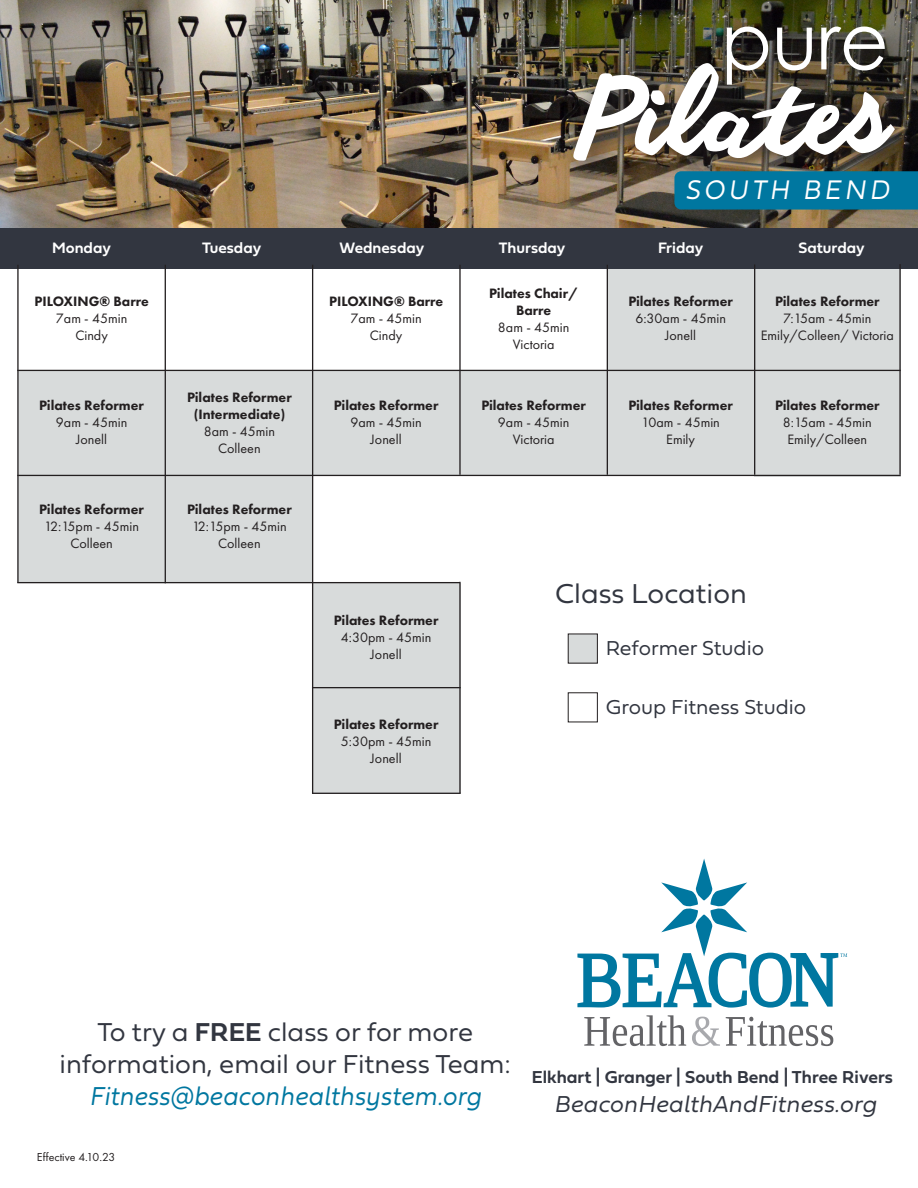
<style>
.page{position:relative;width:918px;height:1188px;background:#fff}
.page>*{position:absolute;margin:0;border:0;box-sizing:border-box;transform-origin:0 0}
.t1{font:100.5px "anothershabby";color:#fff;scale:.95 1}
.t2{font:78.75px "Century Gothic";color:#fff;scale:.95 1}
.t3{font:28.5px "Fieldwork Geo Light";color:#323640}
.t4{font:italic 300 28.05px "Fieldwork";letter-spacing:.125em;color:#fff;scale:.95 1}
.t5{font:27px/32.4px "Fieldwork Geo Light";color:#323640;text-align:center}
.t6{font:italic 300 24px "Fieldwork";color:#323640}
.t7{font:21px "Fieldwork Geo Light";color:#323640}
.t8{font:18px "Fieldwork Geo Demibold";color:#323640}
.t9{font:15.75px "Fieldwork Geo Demibold";color:#fff}
.t10{font:14.1px "Futura PT";color:#231f20}
.t11{font:800 14.1px/17px "Futura PT";color:#231f20;text-align:center}
.t12{font:12px "Futura PT";color:#231f20}
.s1{font-family:"Fieldwork Geo Demibold"}
.s2{font-family:"Fieldwork";font-weight:300;font-style:italic;color:#0077a0}
</style>
<div class="page">
<div style="left:313px;top:583px;width:148px;height:104px;background:#d8dbdb"></div>
<div style="left:754px;top:265px;width:147px;height:106px;background:#d8dbdb"></div>
<div style="left:165px;top:476px;width:148px;height:106px;background:#d8dbdb"></div>
<div style="left:607px;top:369px;width:147px;height:106px;background:#d8dbdb"></div>
<div style="left:313px;top:687px;width:148px;height:106px;background:#d8dbdb"></div>
<div style="left:313px;top:368px;width:147px;height:107px;background:#d8dbdb"></div>
<div style="left:313px;top:264px;width:149px;height:106px;background:#fff"></div>
<div style="left:18px;top:475px;width:147px;height:107px;background:#d8dbdb"></div>
<div style="left:754px;top:370px;width:147px;height:107px;background:#d8dbdb"></div>
<div style="left:460px;top:370px;width:146px;height:105px;background:#d8dbdb"></div>
<div style="left:18px;top:371px;width:147px;height:104px;background:#d8dbdb"></div>
<div style="left:608px;top:265px;width:147px;height:105px;background:#d8dbdb"></div>
<img style="left:0;top:0;width:575px;height:228px">
<img style="left:575px;top:0;width:343px;height:228px">
<div style="left:555px;top:8px;width:363px;height:181px;background:#231f20;opacity:.9"></div>
<div style="left:674px;top:171px;width:244px;height:39px;background:#0077a0"></div>
<div style="left:0;top:228px;width:918px;height:41px;background:#323640"></div>
<div style="left:165px;top:371px;width:148px;height:106px;background:#d8dbdb"></div>
<hr style="left:165px;top:265px;width:1px;height:318px;background:#231f20">
<hr style="left:312px;top:265px;width:1px;height:528px;background:#231f20">
<hr style="left:459px;top:265px;width:2px;height:210px;background:#231f20">
<hr style="left:607px;top:265px;width:1px;height:210px;background:#231f20">
<hr style="left:17px;top:370px;width:884px;height:1px;background:#231f20">
<hr style="left:17px;top:475px;width:884px;height:1px;background:#231f20">
<hr style="left:17px;top:265px;width:2px;height:318px;background:#231f20">
<svg style="left:577px;top:859px;width:270px;height:149px"></svg>
<svg style="left:692px;top:1017px;width:28px;height:29px"></svg>
<svg style="left:584px;top:1015px;width:102px;height:31px"></svg>
<svg style="left:726px;top:1017px;width:107px;height:29px"></svg>
<div style="left:568px;top:634px;width:29px;height:29px;background:#d8dbdb"></div>
<div style="left:568px;top:634px;width:30px;height:30px;border:1px solid #231f20"></div>
<hr style="left:754px;top:265px;width:1px;height:210px;background:#231f20">
<hr style="left:899px;top:264px;width:2px;height:211px;background:#231f20">
<hr style="left:17px;top:582px;width:443px;height:1px;background:#231f20">
<hr style="left:312px;top:687px;width:149px;height:1px;background:#231f20">
<hr style="left:459px;top:582px;width:2px;height:211px;background:#231f20">
<hr style="left:312px;top:793px;width:149px;height:1px;background:#231f20">
<p class="t2" style="left:721px;top:-14px;width:178px">pure</p>
<p class="t1" style="left:580px;top:61px;width:327px">Pilates</p>
<p class="t4" style="left:685px;top:168px;width:216px">SOUTH BEND</p>
<p class="t9" style="left:52px;top:235px;width:60px">Monday</p>
<p class="t9" style="left:202px;top:235px;width:61px">Tuesday</p>
<p class="t9" style="left:339px;top:235px;width:86px">Wednesday</p>
<p class="t9" style="left:499px;top:235px;width:68px">Thursday</p>
<p class="t9" style="left:658px;top:235px;width:47px">Friday</p>
<p class="t9" style="left:798px;top:235px;width:68px">Saturday</p>
<p class="t11" style="left:34px;top:293px;width:116px">PILOXING® Barre</p>
<p class="t10" style="left:56px;top:310px;width:73px">7am - 45min</p>
<p class="t10" style="left:75px;top:327px;width:34px">Cindy</p>
<p class="t11" style="left:39px;top:396px;width:106px">Pilates Reformer</p>
<p class="t10" style="left:56px;top:414px;width:73px">9am - 45min</p>
<p class="t10" style="left:76px;top:431px;width:32px">Jonell</p>
<p class="t11" style="left:39px;top:501px;width:106px">Pilates Reformer</p>
<p class="t10" style="left:44px;top:518px;width:96px">12:15pm - 45min</p>
<p class="t10" style="left:70px;top:535px;width:44px">Colleen</p>
<p class="t11" style="left:187px;top:388px;width:106px">Pilates Reformer</p>
<p class="t11" style="left:194px;top:405px;width:93px">(Intermediate)</p>
<p class="t10" style="left:204px;top:423px;width:73px">8am - 45min</p>
<p class="t10" style="left:218px;top:440px;width:44px">Colleen</p>
<p class="t11" style="left:187px;top:501px;width:106px">Pilates Reformer</p>
<p class="t10" style="left:192px;top:518px;width:96px">12:15pm - 45min</p>
<p class="t10" style="left:218px;top:535px;width:44px">Colleen</p>
<p class="t11" style="left:329px;top:293px;width:116px">PILOXING® Barre</p>
<p class="t10" style="left:350px;top:310px;width:73px">7am - 45min</p>
<p class="t10" style="left:370px;top:327px;width:34px">Cindy</p>
<p class="t11" style="left:334px;top:396px;width:106px">Pilates Reformer</p>
<p class="t10" style="left:350px;top:414px;width:73px">9am - 45min</p>
<p class="t10" style="left:371px;top:431px;width:32px">Jonell</p>
<p class="t11" style="left:334px;top:612px;width:106px">Pilates Reformer</p>
<p class="t10" style="left:341px;top:629px;width:92px">4:30pm - 45min</p>
<p class="t10" style="left:371px;top:646px;width:32px">Jonell</p>
<p class="t11" style="left:334px;top:716px;width:106px">Pilates Reformer</p>
<p class="t10" style="left:341px;top:733px;width:92px">5:30pm - 45min</p>
<p class="t10" style="left:371px;top:750px;width:32px">Jonell</p>
<p class="t11" style="left:489px;top:285px;width:90px">Pilates Chair/<br>Barre</p>
<p class="t10" style="left:498px;top:319px;width:73px">8am - 45min</p>
<p class="t10" style="left:513px;top:336px;width:43px">Victoria</p>
<p class="t11" style="left:481px;top:396px;width:106px">Pilates Reformer</p>
<p class="t10" style="left:498px;top:414px;width:73px">9am - 45min</p>
<p class="t10" style="left:513px;top:431px;width:43px">Victoria</p>
<p class="t11" style="left:628px;top:293px;width:106px">Pilates Reformer</p>
<p class="t10" style="left:635px;top:310px;width:92px">6:30am - 45min</p>
<p class="t10" style="left:665px;top:327px;width:32px">Jonell</p>
<p class="t11" style="left:628px;top:396px;width:106px">Pilates Reformer</p>
<p class="t10" style="left:641px;top:414px;width:80px">10am - 45min</p>
<p class="t10" style="left:666px;top:431px;width:30px">Emily</p>
<p class="t11" style="left:775px;top:293px;width:106px">Pilates Reformer</p>
<p class="t10" style="left:783px;top:310px;width:90px">7:15am - 45min</p>
<p class="t10" style="left:761px;top:327px;width:135px">Emily/Colleen/ Victoria</p>
<p class="t11" style="left:775px;top:396px;width:106px">Pilates Reformer</p>
<p class="t10" style="left:783px;top:414px;width:90px">8:15am - 45min</p>
<p class="t10" style="left:788px;top:431px;width:81px">Emily/Colleen</p>
<p class="t3" style="left:555px;top:571px;width:193px">Class Location</p>
<p class="t7" style="left:606px;top:632px;width:160px">Reformer Studio</p>
<p class="t7" style="left:606px;top:691px;width:202px">Group Fitness Studio</p>
<p class="t5" style="left:60px;top:1014px;width:453px">To try a <span class="s1">FREE</span> class or for more information, email our Fitness Team:<br><span class="s2">Fitness@beaconhealthsystem.org</span></p>
<p class="t12" style="left:37px;top:1150px;width:80px">Effective 4.10.23</p>
<p class="t8" style="left:532px;top:1063px;width:363px">Elkhart | Granger | South Bend | Three Rivers</p>
<p class="t6" style="left:554px;top:1085px;width:324px">BeaconHealthAndFitness.org</p>
</div>
